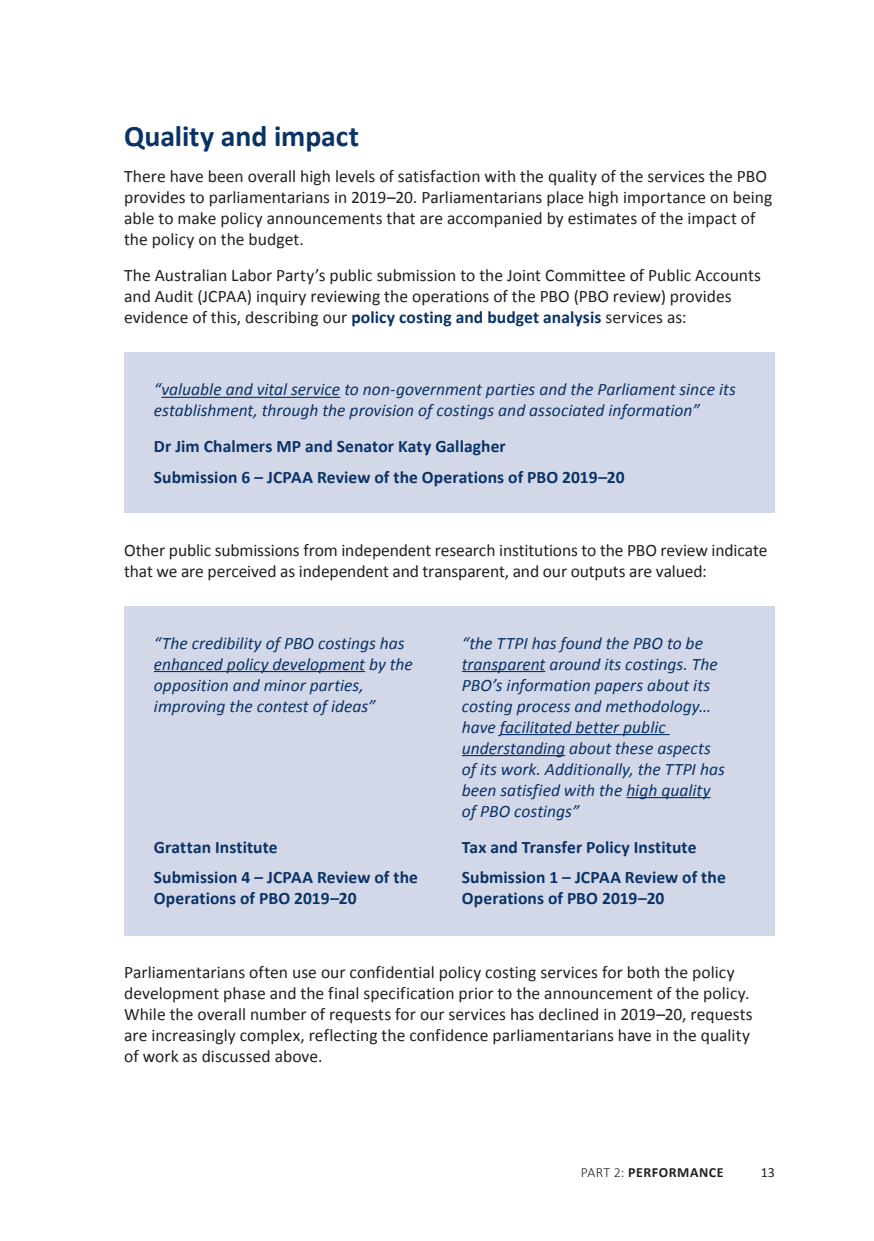
<style>
.page{position:relative;width:874px;height:1241px;background:#fff}
.page>*{position:absolute;margin:0;border:0;box-sizing:border-box;transform-origin:0 0}
.t1{font:700 29.75px "Calibri";letter-spacing:-.005em;color:#093266}
.t2{font:17.5px/21px "Calibri";color:#231f20}
.t3{font:italic 17.5px/21px "Calibri";color:#093266}
.t4{font:700 17.5px/31px "Calibri";letter-spacing:.005em;color:#093266}
.t5{font:700 14px "Calibri";letter-spacing:.04em;color:#231f20}
.t6{font:14px "Calibri";color:#231f20}
.s1{font-weight:700;color:#093266}
.s2{font-weight:300}
</style>
<div class="page">
<div style="left:124px;top:352px;width:650px;height:161px;background:#d3d8e9"></div>
<hr style="left:161px;top:397px;width:179px;height:1px;background:#093266">
<div style="left:124px;top:605px;width:650px;height:330px;background:#d3d8e9"></div>
<hr style="left:154px;top:670px;width:211px;height:2px;background:#093266">
<hr style="left:461px;top:670px;width:84px;height:2px;background:#093266">
<hr style="left:499px;top:733px;width:170px;height:2px;background:#093266">
<hr style="left:461px;top:754px;width:104px;height:2px;background:#093266">
<hr style="left:626px;top:796px;width:84px;height:2px;background:#093266">
<h1 class="t1" style="left:124px;top:117px;width:236px">Quality and impact</h1>
<p class="t2" style="left:124px;top:166px;width:649px">There have been overall high levels of satisfaction with the quality of the services the PBO provides to parliamentarians in 2019–20. Parliamentarians place high importance on being able to make policy announcements that are accompanied by estimates of the impact of the policy on the budget.</p>
<p class="t2" style="left:124px;top:265px;width:638px">The Australian Labor Party’s public submission to the Joint Committee of Public Accounts and Audit (JCPAA) inquiry reviewing the operations of the PBO (PBO review) provides evidence of this, describing our <span class="s1">policy costing and budget analysis</span> services as:</p>
<p class="t3" style="left:154px;top:378px;width:583px">“valuable and vital service to non-government parties and the Parliament since its establishment, through the provision of costings and associated information”</p>
<p class="t4" style="left:154px;top:431px;width:472px">Dr Jim Chalmers MP and Senator Katy Gallagher<br>Submission 6 – JCPAA Review of the Operations of PBO 2019–20</p>
<p class="t2" style="left:124px;top:539px;width:644px">Other public submissions from independent research institutions to the PBO review indicate that we are perceived as independent and transparent, and our outputs are valued:</p>
<p class="t3" style="left:154px;top:631px;width:260px">“The credibility of PBO costings has enhanced policy development by the opposition and minor parties, improving the contest of ideas”</p>
<p class="t4" style="left:154px;top:831px;width:265px">Grattan Institute<br>Submission 4 – JCPAA Review of the</p>
<p class="t4" style="left:154px;top:883px;width:204px">Operations of PBO 2019–20</p>
<p class="t3" style="left:461px;top:631px;width:264px">“the TTPI has found the PBO to be transparent around its costings. The PBO’s information papers about its costing process and methodology… have facilitated better public understanding about these aspects of its work. Additionally, the TTPI has been satisfied with the high quality of PBO costings”</p>
<p class="t4" style="left:461px;top:831px;width:265px">Tax and Transfer Policy Institute<br>Submission 1 – JCPAA Review of the</p>
<p class="t4" style="left:461px;top:883px;width:204px">Operations of PBO 2019–20</p>
<p class="t2" style="left:124px;top:961px;width:629px">Parliamentarians often use our confidential policy costing services for both the policy development phase and the final specification prior to the announcement of the policy.<br>While the overall number of requests for our services has declined in 2019–20, requests are increasingly complex, reflecting the confidence parliamentarians have in the quality of work as discussed above.</p>
<p class="t5" style="left:580px;top:1162px;width:144px"><span class="s2">PART 2:</span> PERFORMANCE</p>
<p class="t6" style="left:760px;top:1162px;width:16px">13</p>
</div>
